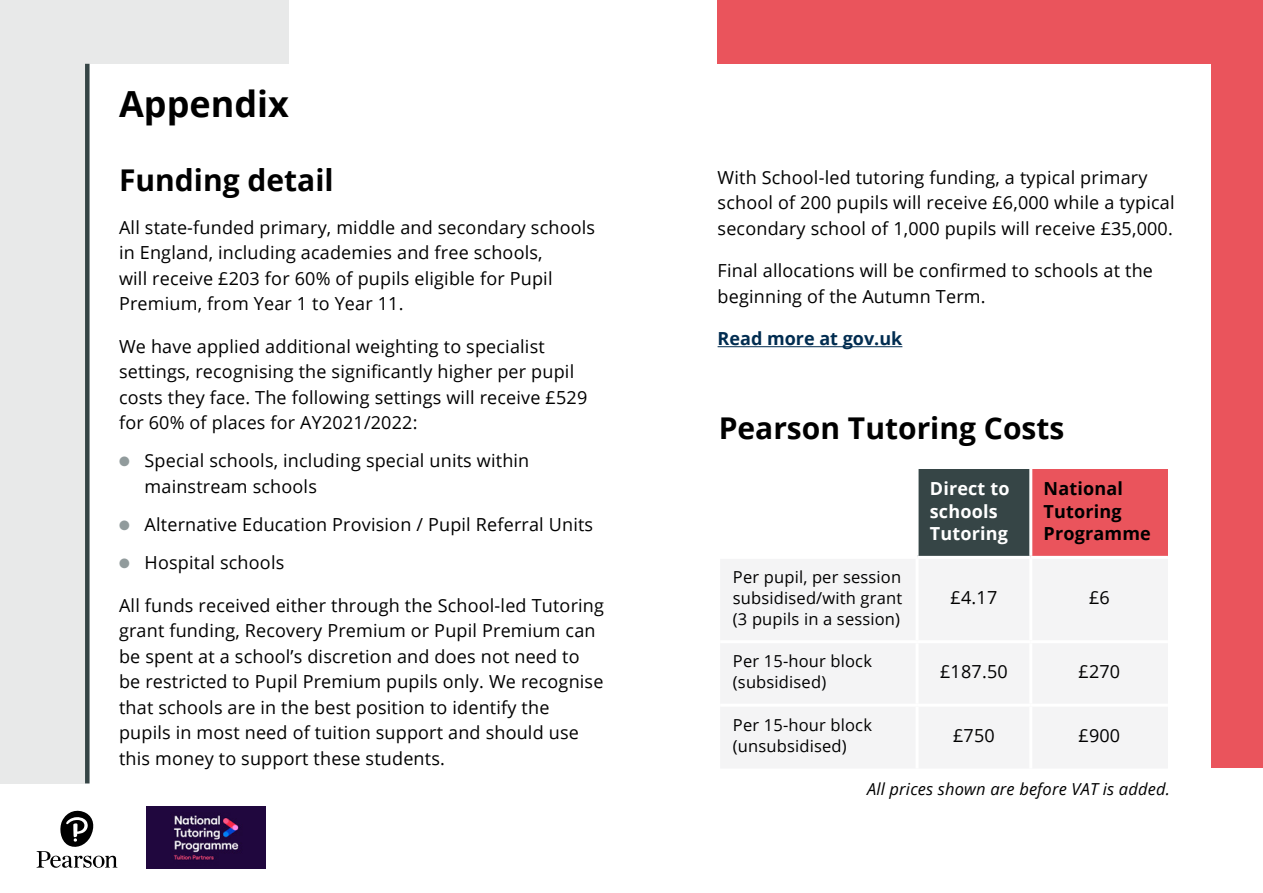
<style>
.page{position:relative;width:1263px;height:893px;background:#fff}
.page>*{position:absolute;margin:0;border:0;box-sizing:border-box;transform-origin:0 0}
.subhead{font:700 36px "Open Sans";color:#000}
.bhead{font:700 30px "Open Sans";color:#000}
.body{font:18px/25.5px "Open Sans";letter-spacing:.01em;color:#000}
.table_text{font:18px "Open Sans";letter-spacing:.01em;color:#000}
.body-2{font:700 18px/22.5px "Open Sans";letter-spacing:.01em;color:#000}
.body-3{font:700 18px/22.5px "Open Sans";letter-spacing:.01em;color:#fff}
.body-4{font:700 18px "Open Sans";color:#002c50}
.body-5{font:16.5px/21px "Open Sans";letter-spacing:.01em;color:#000}
.body-6{font:italic 16.5px "Open Sans";letter-spacing:.01em;color:#000}
.s1{color:#919b9c}
</style>
<div class="page">
<div style="left:718px;top:0;width:545px;height:767px;background:#ea545c"></div>
<div style="left:0;top:0;width:288px;height:783px;background:#e8e9e9"></div>
<div style="left:85px;top:64px;width:554px;height:81px;background:#fff"></div>
<div style="left:85px;top:143px;width:554px;height:655px;background:#fff"></div>
<div style="left:85px;top:64px;width:5px;height:719px;background:#364546"></div>
<img style="left:146px;top:806px;width:119px;height:63px">
<svg style="left:37px;top:810px;width:80px;height:58px"></svg>
<div style="left:684px;top:64px;width:527px;height:719px;background:#fff"></div>
<hr style="left:718px;top:346px;width:184px;height:1px;background:#002c50">
<div style="left:917px;top:469px;width:114px;height:88px;background:#364546"></div>
<div style="left:1031px;top:469px;width:137px;height:88px;background:#ea545c"></div>
<div style="left:721px;top:559px;width:447px;height:209px;background:#f4f4f5"></div>
<hr style="left:915px;top:469px;width:3px;height:87px;background:#fff">
<hr style="left:1029px;top:469px;width:3px;height:87px;background:#fff">
<hr style="left:917px;top:556px;width:114px;height:3px;background:#fff">
<hr style="left:915px;top:559px;width:3px;height:81px;background:#fff">
<hr style="left:1031px;top:556px;width:137px;height:3px;background:#fff">
<hr style="left:1029px;top:559px;width:3px;height:81px;background:#fff">
<hr style="left:720px;top:640px;width:197px;height:3px;background:#fff">
<hr style="left:917px;top:640px;width:114px;height:3px;background:#fff">
<hr style="left:915px;top:643px;width:3px;height:61px;background:#fff">
<hr style="left:1031px;top:640px;width:137px;height:3px;background:#fff">
<hr style="left:1029px;top:643px;width:3px;height:61px;background:#fff">
<hr style="left:720px;top:704px;width:197px;height:3px;background:#fff">
<hr style="left:917px;top:704px;width:114px;height:3px;background:#fff">
<hr style="left:915px;top:707px;width:3px;height:61px;background:#fff">
<hr style="left:1031px;top:704px;width:137px;height:3px;background:#fff">
<hr style="left:1029px;top:707px;width:3px;height:61px;background:#fff">
<p class="subhead" style="left:119px;top:78px;width:171px">Appendix</p>
<p class="bhead" style="left:119px;top:159px;width:216px">Funding detail</p>
<p class="body" style="left:119px;top:214px;width:478px">All state-funded primary, middle and secondary schools in England, including academies and free schools,<br>will receive £203 for 60% of pupils eligible for Pupil Premium, from Year 1 to Year 11.</p>
<p class="body" style="left:119px;top:333px;width:470px">We have applied additional weighting to specialist settings, recognising the significantly higher per pupil costs they face. The following settings will receive £529 for 60% of places for AY2021/2022:</p>
<p class="body" style="left:145px;top:448px;width:386px;text-indent:-26px"><span class="s1">●</span> Special schools, including special units within mainstream schools</p>
<p class="body" style="left:119px;top:511px;width:476px"><span class="s1">●</span> Alternative Education Provision / Pupil Referral Units</p>
<p class="body" style="left:119px;top:550px;width:167px"><span class="s1">●</span> Hospital schools</p>
<p class="body" style="left:119px;top:592px;width:486px">All funds received either through the School-led Tutoring grant funding, Recovery Premium or Pupil Premium can be spent at a school’s discretion and does not need to be restricted to Pupil Premium pupils only. We recognise that schools are in the best position to identify the pupils in most need of tuition support and should use this money to support these students.</p>
<p class="body" style="left:718px;top:164px;width:458px">With School-led tutoring funding, a typical primary school of 200 pupils will receive £6,000 while a typical secondary school of 1,000 pupils will receive £35,000.</p>
<p class="body" style="left:718px;top:258px;width:437px">Final allocations will be confirmed to schools at the beginning of the Autumn Term.</p>
<p class="body-4" style="left:718px;top:326px;width:186px">Read more at gov.uk</p>
<p class="bhead" style="left:719px;top:407px;width:347px">Pearson Tutoring Costs</p>
<p class="body-5" style="left:733px;top:566px;width:171px;text-align:justify">Per pupil, per session subsidised/with grant (3 pupils in a session)</p>
<p class="body-3" style="left:930px;top:477px;width:81px">Direct to schools<br>Tutoring</p>
<p class="body-2" style="left:1043px;top:477px;width:109px">National<br>Tutoring<br>Programme</p>
<p class="table_text" style="left:950px;top:585px;width:48px">£4.17</p>
<p class="table_text" style="left:1089px;top:585px;width:22px">£6</p>
<p class="body-5" style="left:733px;top:650px;width:141px">Per 15-hour block (subsidised)</p>
<p class="table_text" style="left:940px;top:659px;width:69px">£187.50</p>
<p class="table_text" style="left:1078px;top:659px;width:43px">£270</p>
<p class="body-5" style="left:733px;top:714px;width:141px">Per 15-hour block (unsubsidised)</p>
<p class="table_text" style="left:953px;top:723px;width:43px">£750</p>
<p class="table_text" style="left:1078px;top:723px;width:43px">£900</p>
<p class="body-6" style="left:867px;top:778px;width:304px">All prices shown are before VAT is added.</p>
</div>
